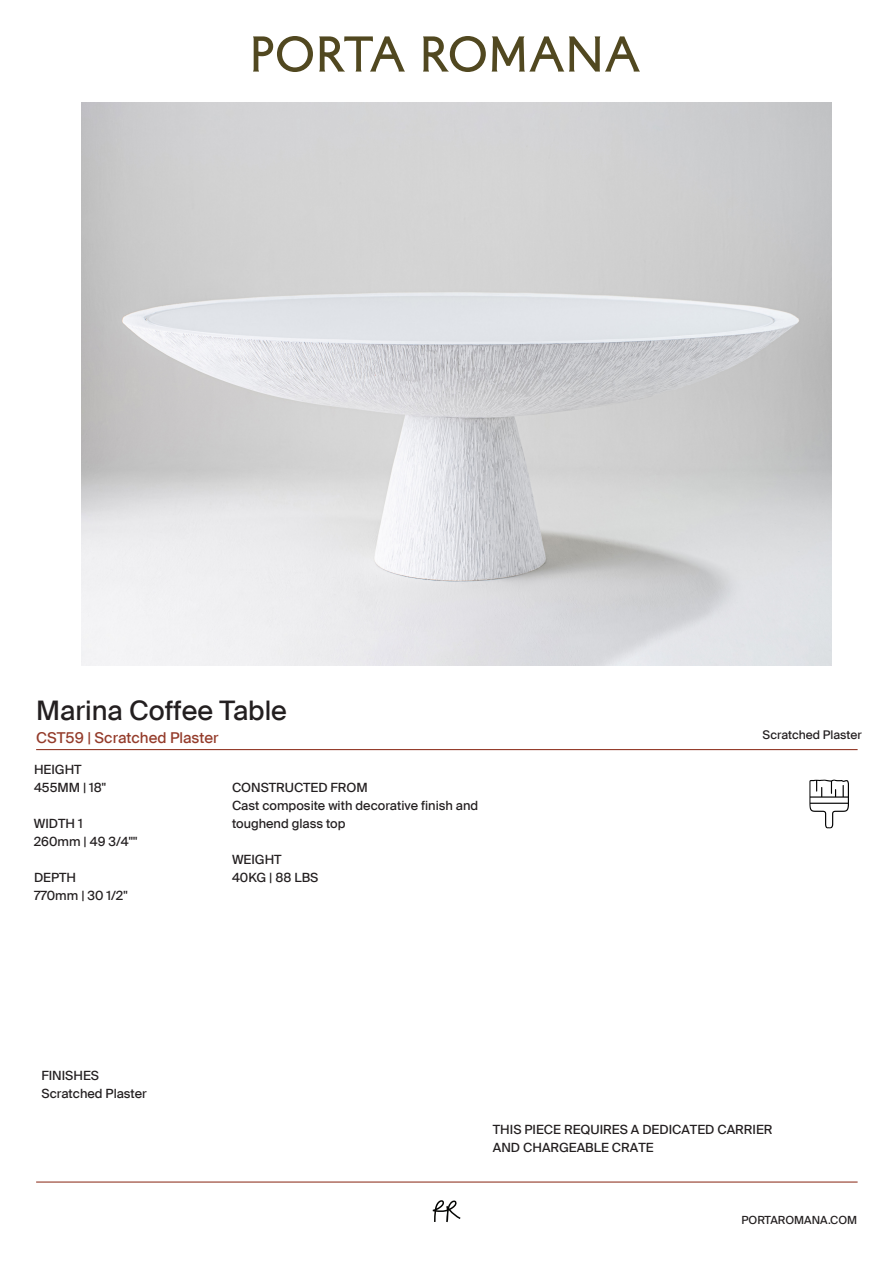
<style>
.page{position:relative;width:893px;height:1263px;background:#fff}
.page>*{position:absolute;margin:0;border:0;box-sizing:border-box;transform-origin:0 0}
.t1{font:27px "Suisse Intl";color:#231f20}
.t2{font:15px "Suisse Intl";color:#943b2a}
.t3{font:12.75px/18px "Suisse Intl";color:#231f20}
.t4{font:12px "Suisse Intl";color:#231f20}
.t5{font:11.25px "Suisse Intl";color:#231f20}
</style>
<div class="page">
<hr style="left:36px;top:749px;width:822px;height:1px;background:#943b2a">
<svg style="left:253px;top:36px;width:60px;height:36px"></svg>
<svg style="left:319px;top:36px;width:86px;height:36px"></svg>
<svg style="left:423px;top:36px;width:63px;height:36px"></svg>
<svg style="left:492px;top:36px;width:148px;height:36px"></svg>
<svg style="left:433px;top:1200px;width:27px;height:22px"></svg>
<hr style="left:36px;top:1181px;width:822px;height:1px;background:#943b2a">
<img style="left:81px;top:103px;width:751px;height:562px">
<img style="left:809px;top:779px;width:40px;height:50px">
<h1 class="t1" style="left:36px;top:693px;width:252px">Marina Coffee Table</h1>
<p class="t2" style="left:36px;top:729px;width:184px">CST59 | Scratched Plaster</p>
<p class="t3" style="left:34px;top:761px;width:74px">HEIGHT<br>455MM | 18"</p>
<p class="t3" style="left:34px;top:815px;width:105px">WIDTH 1<br>260mm | 49 3/4""</p>
<p class="t3" style="left:34px;top:869px;width:95px">DEPTH<br>770mm | 30 1/2"</p>
<p class="t3" style="left:232px;top:779px;width:248px">CONSTRUCTED FROM<br>Cast composite with decorative finish and toughend glass top</p>
<p class="t3" style="left:232px;top:851px;width:88px">WEIGHT<br>40KG | 88 LBS</p>
<p class="t4" style="left:763px;top:727px;width:101px">Scratched Plaster</p>
<p class="t3" style="left:41px;top:1066px;width:107px">FINISHES<br>Scratched Plaster</p>
<p class="t3" style="left:493px;top:1121px;width:281px">THIS PIECE REQUIRES A DEDICATED CARRIER<br>AND CHARGEABLE CRATE</p>
<p class="t5" style="left:741px;top:1213px;width:117px">PORTAROMANA.COM</p>
</div>
